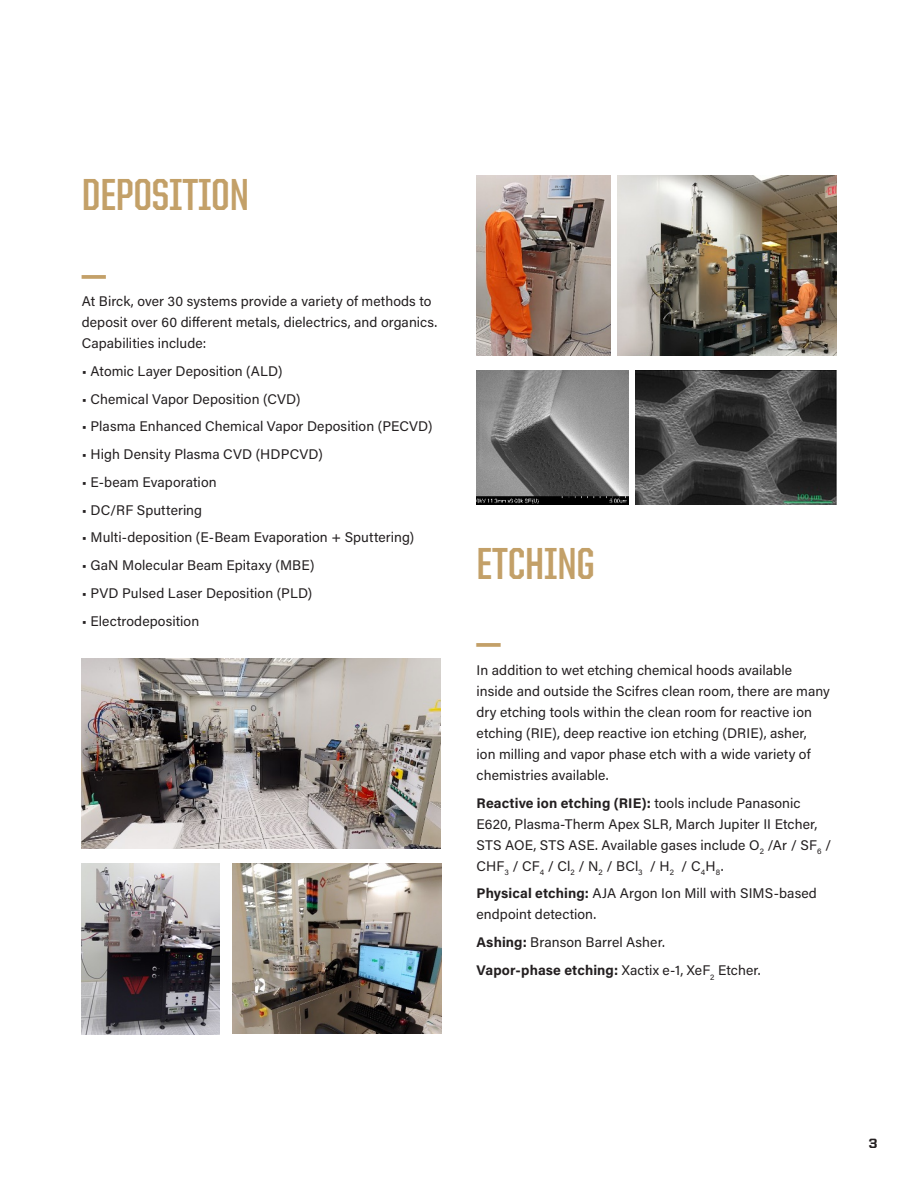
<style>
.page{position:relative;width:918px;height:1188px;background:#fff}
.page>*{position:absolute;margin:0;border:0;box-sizing:border-box;transform-origin:0 0}
.Proof_point_2_-_Unit{font:700 45px "United Sans Cond";letter-spacing:-.005em;color:#c3a068}
.Body_text_Acumin_Pro{font:900 45px "Acumin Pro";color:#c3a068}
.Body_text_Acumin_Pro-2{font:13.95px/21px "Acumin Pro";letter-spacing:.005em;color:#231f20}
.t1{font:800 13.5px "United Sans Reg";color:#231f20}
.s1{font-weight:700}
</style>
<div class="page">
<img style="left:617px;top:176px;width:220px;height:180px">
<img style="left:477px;top:176px;width:134px;height:180px">
<img style="left:636px;top:371px;width:201px;height:134px">
<img style="left:476px;top:371px;width:153px;height:134px">
<img style="left:81px;top:659px;width:360px;height:189px">
<img style="left:81px;top:863px;width:139px;height:171px">
<img style="left:233px;top:863px;width:208px;height:171px">
<p class="Proof_point_2_-_Unit" style="left:82px;top:171px;width:169px">DEPOSITION</p>
<p class="Body_text_Acumin_Pro" style="left:82px;top:224px;width:26px">_</p>
<p class="Body_text_Acumin_Pro-2" style="left:82px;top:290px;width:357px">At Birck, over 30 systems provide a variety of methods to deposit over 60 different metals, dielectrics, and organics.<br>Capabilities include:</p>
<p class="Body_text_Acumin_Pro-2" style="left:82px;top:360px;width:202px">• Atomic Layer Deposition (ALD)</p>
<p class="Body_text_Acumin_Pro-2" style="left:82px;top:388px;width:220px">• Chemical Vapor Deposition (CVD)</p>
<p class="Body_text_Acumin_Pro-2" style="left:82px;top:415px;width:352px">• Plasma Enhanced Chemical Vapor Deposition (PECVD)</p>
<p class="Body_text_Acumin_Pro-2" style="left:82px;top:443px;width:243px">• High Density Plasma CVD (HDPCVD)</p>
<p class="Body_text_Acumin_Pro-2" style="left:82px;top:471px;width:136px">• E-beam Evaporation</p>
<p class="Body_text_Acumin_Pro-2" style="left:82px;top:499px;width:122px">• DC/RF Sputtering</p>
<p class="Body_text_Acumin_Pro-2" style="left:82px;top:526px;width:334px">• Multi-deposition (E-Beam Evaporation + Sputtering)</p>
<p class="Body_text_Acumin_Pro-2" style="left:82px;top:554px;width:234px">• GaN Molecular Beam Epitaxy (MBE)</p>
<p class="Body_text_Acumin_Pro-2" style="left:82px;top:582px;width:232px">• PVD Pulsed Laser Deposition (PLD)</p>
<p class="Body_text_Acumin_Pro-2" style="left:82px;top:610px;width:119px">• Electrodeposition</p>
<p class="Proof_point_2_-_Unit" style="left:477px;top:540px;width:120px">ETCHING</p>
<p class="Body_text_Acumin_Pro" style="left:477px;top:593px;width:26px">_</p>
<p class="Body_text_Acumin_Pro-2" style="left:477px;top:659px;width:355px">In addition to wet etching chemical hoods available inside and outside the Scifres clean room, there are many dry etching tools within the clean room for reactive ion etching (RIE), deep reactive ion etching (DRIE), asher,<br>ion milling and vapor phase etch with a wide variety of chemistries available.</p>
<p class="Body_text_Acumin_Pro-2" style="left:477px;top:792px;width:356px"><span class="s1">Reactive ion etching (RIE):</span> tools include Panasonic E620, Plasma-Therm Apex SLR, March Jupiter II Etcher, STS AOE, STS ASE. Available gases include O<sub>2</sub> /Ar / SF<sub>6</sub> / CHF<sub>3</sub> / CF<sub>4</sub> / Cl<sub>2</sub> / N<sub>2</sub> / BCl<sub>3</sub> / H<sub>2</sub> / C<sub>4</sub>H<sub>8</sub>.</p>
<p class="Body_text_Acumin_Pro-2" style="left:477px;top:882px;width:342px"><span class="s1">Physical etching:</span> AJA Argon Ion Mill with SIMS-based endpoint detection.</p>
<p class="Body_text_Acumin_Pro-2" style="left:477px;top:931px;width:190px"><span class="s1">Ashing:</span> Branson Barrel Asher.</p>
<p class="Body_text_Acumin_Pro-2" style="left:477px;top:959px;width:286px"><span class="s1">Vapor-phase etching:</span> Xactix e-1, XeF<sub>2</sub> Etcher.</p>
<p class="t1" style="left:869px;top:1136px;width:10px">3</p>
</div>
